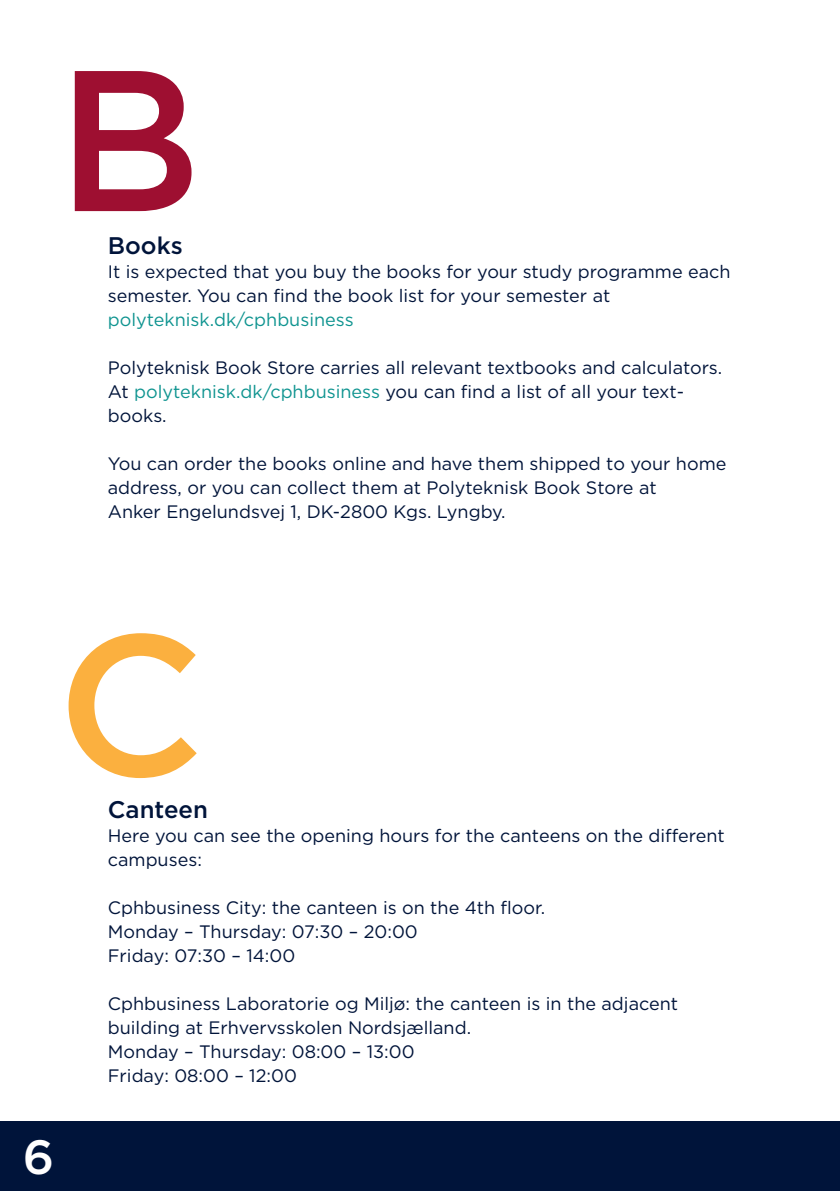
<style>
.page{position:relative;width:840px;height:1191px;background:#fff}
.page>*{position:absolute;margin:0;border:0;box-sizing:border-box;transform-origin:0 0}
.t1{font:500 200px "Gotham";color:#9e0f31}
.t2{font:500 200px "Gotham";color:#fbb03f}
.t3{font:500 48px "Gotham";color:#fff}
.t4{font:500 24px "Gotham";color:#00143a}
.t5{font:18px/24px "Gotham";color:#00143a}
.t6{font:18px "Gotham";color:#0f9490}
.s1{color:#0f9490}
</style>
<div class="page">
<div style="left:0;top:1121px;width:839px;height:70px;background:#00143a"></div>
<p class="t1" style="left:57px;top:9px;width:146px">B</p>
<p class="t4" style="left:108px;top:229px;width:76px">Books</p>
<p class="t5" style="left:108px;top:259px;width:624px">It is expected that you buy the books for your study programme each semester. You can find the book list for your semester at</p>
<p class="t6" style="left:108px;top:308px;width:247px">polyteknisk.dk/cphbusiness</p>
<p class="t5" style="left:108px;top:355px;width:615px">Polyteknisk Book Store carries all relevant textbooks and calculators.<br>At <span class="s1">polyteknisk.dk/cphbusiness</span> you can find a list of all your text&shy;books.</p>
<p class="t5" style="left:108px;top:451px;width:619px">You can order the books online and have them shipped to your home address, or you can collect them at Polyteknisk Book Store at</p>
<p class="t5" style="left:108px;top:499px;width:399px">Anker Engelundsvej 1, DK-2800 Kgs. Lyngby.</p>
<p class="t2" style="left:57px;top:574px;width:149px">C</p>
<p class="t4" style="left:108px;top:794px;width:102px">Canteen</p>
<p class="t5" style="left:108px;top:823px;width:618px">Here you can see the opening hours for the canteens on the different campuses:</p>
<p class="t5" style="left:108px;top:895px;width:439px">Cphbusiness City: the canteen is on the 4th floor.</p>
<p class="t5" style="left:108px;top:919px;width:311px">Monday – Thursday: 07:30 – 20:00</p>
<p class="t5" style="left:108px;top:943px;width:189px">Friday: 07:30 – 14:00</p>
<p class="t5" style="left:108px;top:991px;width:571px">Cphbusiness Laboratorie og Miljø: the canteen is in the adjacent building at Erhvervsskolen Nordsjælland.</p>
<p class="t5" style="left:108px;top:1039px;width:308px">Monday – Thursday: 08:00 – 13:00</p>
<p class="t5" style="left:108px;top:1063px;width:190px">Friday: 08:00 – 12:00</p>
<h2 class="t3" style="left:23px;top:1125px;width:33px">6</h2>
</div>
